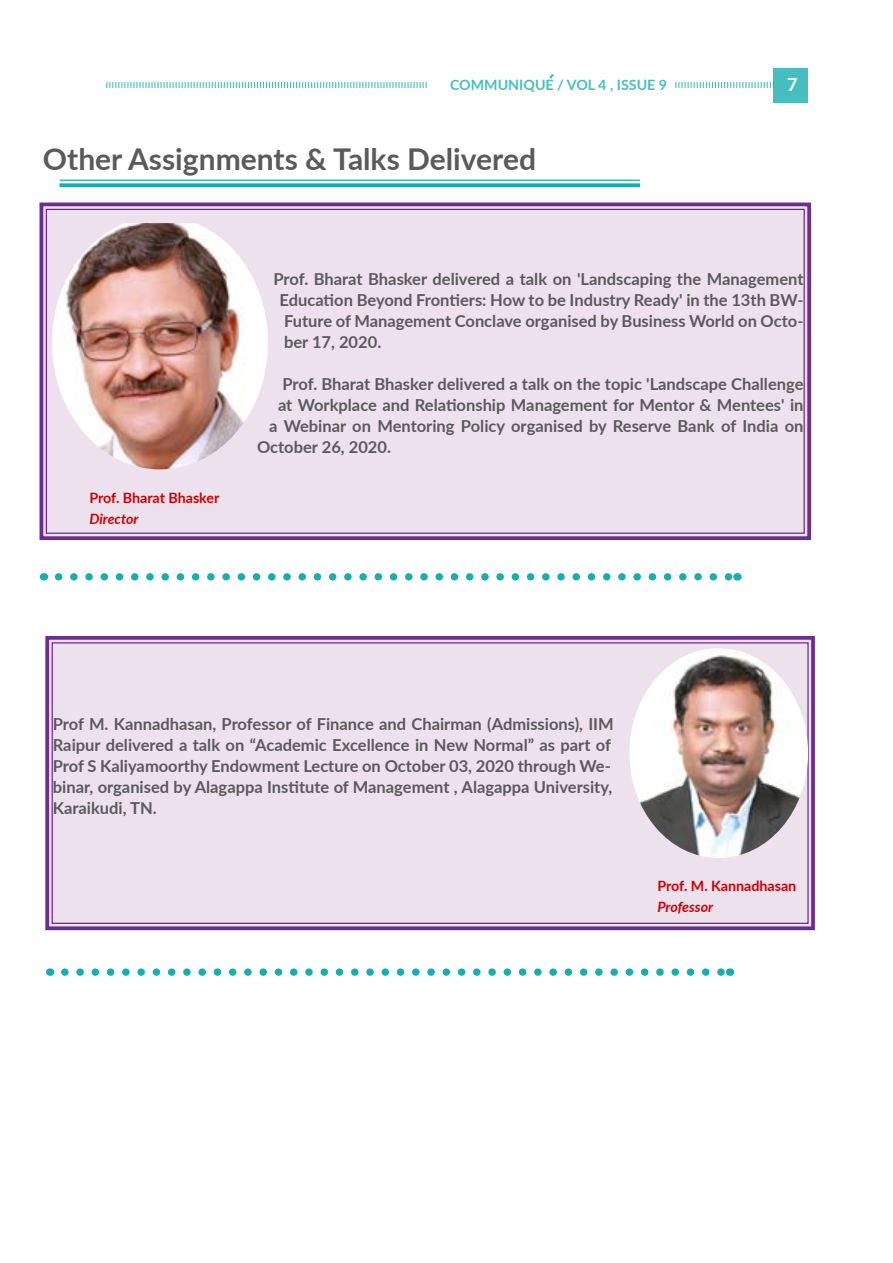
<style>
.page{position:relative;width:893px;height:1263px;background:#fff}
.page>*{position:absolute;margin:0;border:0;box-sizing:border-box;transform-origin:0 0}
.t1{font:700 30px "Lato";color:#5a5a5a}
.t2{font:700 18.15px "Lato";color:#fff}
.t3{font:700 16.5px/21px "Lato";color:#5a5a5a;text-align:justify}
.t4{font:700 14.25px "Lato";color:#cc0103}
.t5{font:700 14.25px "Lato";color:#18aeb0}
.t6{font:italic 700 14.25px "Lato";color:#cc0103}
</style>
<div class="page">
<div style="left:774px;top:68px;width:34px;height:34px;background:#46bebf"></div>
<svg style="left:675px;top:82px;width:99px;height:6px"></svg>
<svg style="left:106px;top:82px;width:321px;height:6px"></svg>
<hr style="left:60px;top:180px;width:580px;height:1px;background:#18aeb0">
<svg style="left:60px;top:183px;width:580px;height:4px;fill:#18aeb0"></svg>
<svg style="left:59px;top:573px;width:670px;height:8px"></svg>
<svg style="left:39px;top:202px;width:773px;height:339px"></svg>
<img style="left:52px;top:223px;width:216px;height:246px">
<svg style="left:65px;top:968px;width:657px;height:8px"></svg>
<svg style="left:45px;top:636px;width:770px;height:295px"></svg>
<img style="left:629px;top:648px;width:179px;height:210px">
<p class="t5" style="left:450px;top:74px;width:219px">COMMUNIQUE / VOL 4 , ISSUE 9</p>
<p class="t2" style="left:787px;top:71px;width:12px">7</p>
<h1 class="t1" style="left:43px;top:137px;width:495px">Other Assignments &amp; Talks Delivered</h1>
<p class="t4" style="left:89px;top:487px;width:132px">Prof. Bharat Bhasker</p>
<p class="t6" style="left:89px;top:508px;width:51px">Director</p>
<p class="t3" style="left:280px;top:268px;width:525px;text-indent:-6px">Prof. Bharat Bhasker delivered a talk on 'Landscaping the Management Education Beyond Frontiers: How to be Industry Ready' in the 13th BW-Future of Management Conclave organised by Business World on Octo&shy;ber 17, 2020.</p>
<p class="t3" style="left:283px;top:373px;width:522px">Prof. Bharat Bhasker delivered a talk on the topic 'Landscape Challenge</p>
<p class="t3" style="left:278px;top:394px;width:527px">at Workplace and Relationship Management for Mentor &amp; Mentees' in</p>
<p class="t3" style="left:269px;top:415px;width:536px">a Webinar on Mentoring Policy organised by Reserve Bank of India on</p>
<p class="t3" style="left:257px;top:436px;width:135px">October 26, 2020.</p>
<p class="t3" style="left:53px;top:713px;width:562px;text-align:left">Prof M. Kannadhasan, Professor of Finance and Chairman (Admissions), IIM Raipur delivered a talk on “Academic Excellence in New Normal” as part of Prof S Kaliyamoorthy Endowment Lecture on October 03, 2020 through We&shy;binar, organised by Alagappa Institute of Management , Alagappa University, Karaikudi, TN.</p>
<p class="t4" style="left:657px;top:876px;width:140px">Prof. M. Kannadhasan</p>
<p class="t6" style="left:657px;top:897px;width:57px">Professor</p>
</div>
